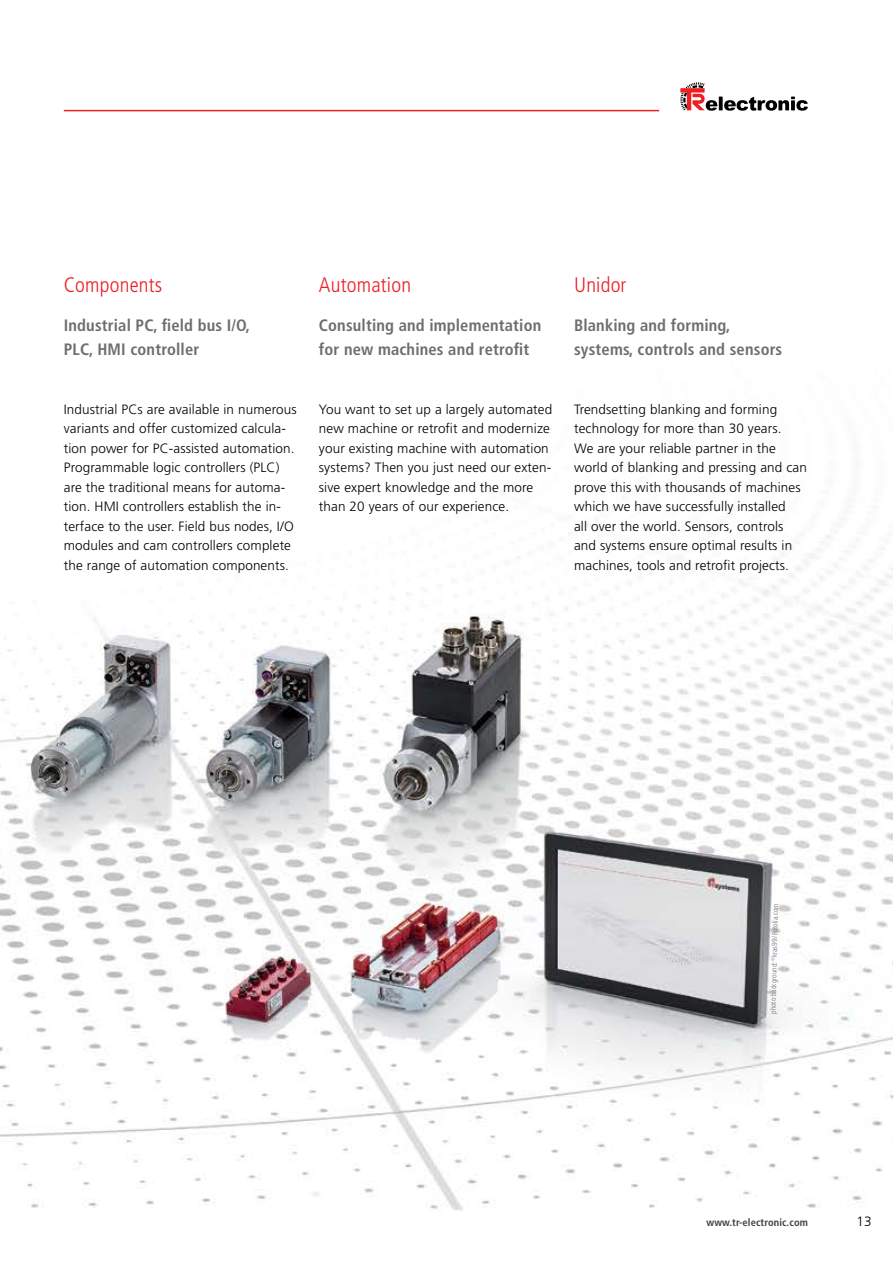
<style>
.page{position:relative;width:893px;height:1263px;background:#fff}
.page>*{position:absolute;margin:0;border:0;box-sizing:border-box;transform-origin:0 0}
.t1{font:300 condensed 21px "Frutiger LT";letter-spacing:.01em;color:#ed1d24}
.t2{font:700 condensed 16.5px/24px "Frutiger LT";letter-spacing:.01em;color:#6d6e71}
.t3{font:300 13.5px/19.5px "Frutiger LT";letter-spacing:.01em;color:#000}
.t4{font:700 condensed 10.5px "Frutiger LT";letter-spacing:.01em;color:#414042}
.t5{font:300 condensed 7.5px "Frutiger LT";color:#6d6e71}
</style>
<div class="page">
<hr style="left:64px;top:110px;width:595px;height:1px;background:#ed1d24">
<svg style="left:719px;top:97px;width:4px;height:13px"></svg>
<svg style="left:724px;top:97px;width:84px;height:14px"></svg>
<svg style="left:680px;top:82px;width:37px;height:29px"></svg>
<img style="left:0;top:523px;width:893px;height:688px">
<h1 class="t1" style="left:64px;top:273px;width:100px">Components</h1>
<p class="t2" style="left:64px;top:314px;width:188px">Industrial PC, field bus I/O,<br>PLC, HMI controller</p>
<p class="t3" style="left:64px;top:400px;width:234px">Industrial PCs are available in numerous variants and offer customized calcula&shy;tion power for PC-assisted automation.<br>Programmable logic controllers (PLC) are the traditional means for automa&shy;tion. HMI controllers establish the in&shy;terface to the user. Field bus nodes, I/O modules and cam controllers complete the range of automation components.</p>
<h1 class="t1" style="left:319px;top:273px;width:94px">Automation</h1>
<p class="t2" style="left:319px;top:313px;width:224px">Consulting and implementation for new machines and retrofit</p>
<p class="t3" style="left:319px;top:399px;width:235px">You want to set up a largely automated new machine or retrofit and modernize your existing machine with automation systems? Then you just need our exten&shy;sive expert knowledge and the more than 20 years of our experience.</p>
<h1 class="t1" style="left:574px;top:273px;width:54px">Unidor</h1>
<p class="t2" style="left:574px;top:313px;width:210px">Blanking and forming, systems, controls and sensors</p>
<p class="t3" style="left:574px;top:399px;width:234px">Trendsetting blanking and forming technology for more than 30 years.<br>We are your reliable partner in the world of blanking and pressing and can prove this with thousands of machines which we have successfully installed<br>all over the world. Sensors, controls and systems ensure optimal results in machines, tools and retrofit projects.</p>
<p class="t5" style="left:769px;top:1014px;width:112px;rotate:-89deg">photo background: <sup>©</sup>kras99 / Fotolia.com</p>
<p class="t3" style="left:857px;top:1212px;width:17px">13</p>
<p class="t4" style="left:706px;top:1217px;width:103px">www.tr-electronic.com</p>
<p class="t3" style="left:857px;top:1214px;width:17px">29</p>
</div>
